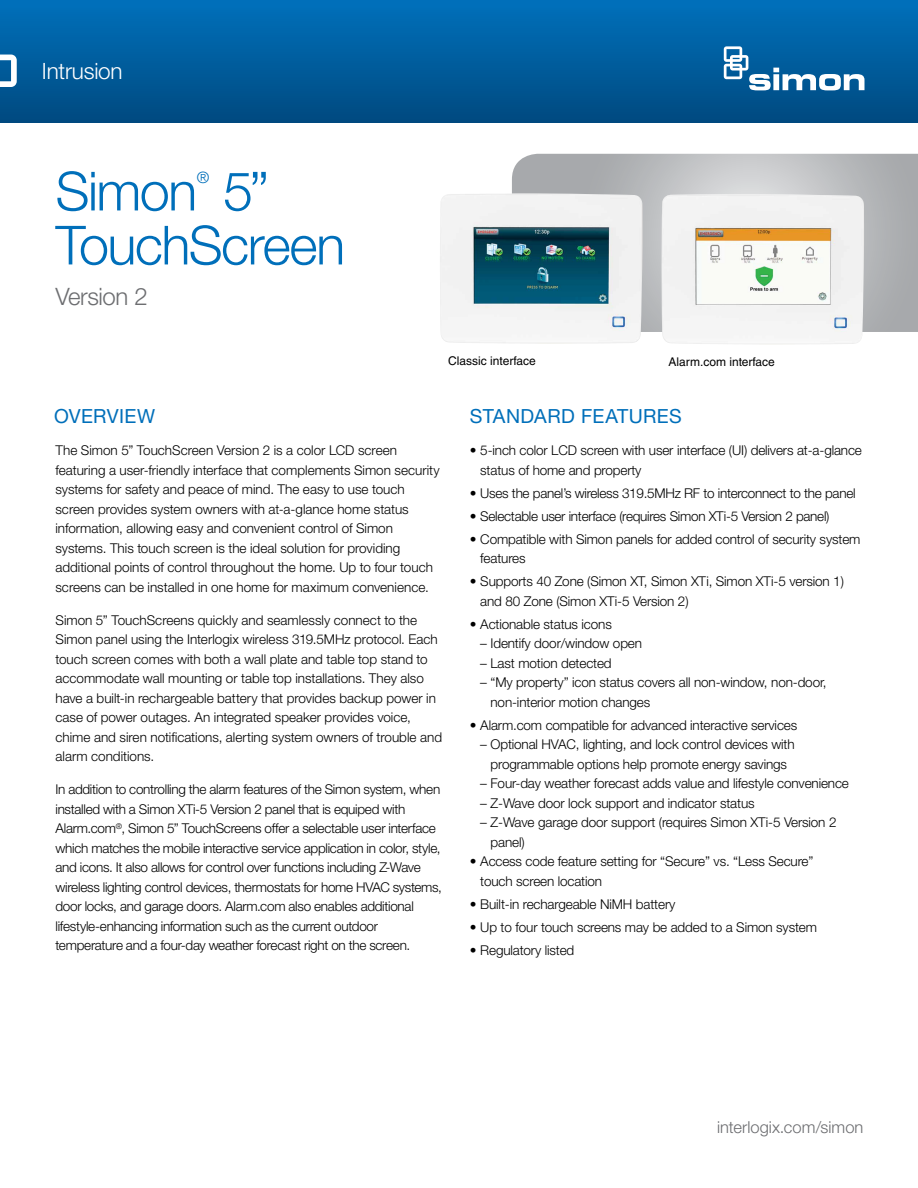
<style>
.page{position:relative;width:918px;height:1188px;background:#fff}
.page>*{position:absolute;margin:0;border:0;box-sizing:border-box;transform-origin:0 0}
.t1{font:300 54px/54px "Helvetica Neue LT Pro";letter-spacing:-.03em;color:#006fba}
.t2{font:300 24px "Helvetica Neue LT Pro";letter-spacing:-.015em;color:#6d6e71}
.t3{font:300 22.5px "Helvetica Neue LT Pro";letter-spacing:-.01em;color:#fff}
.t4{font:19.5px "Helvetica Neue LT Pro";letter-spacing:.02em;color:#006fba}
.t5{font:300 16.5px "Helvetica Neue LT Std";color:#6d6e71}
.t6{font:300 15.75px "Helvetica Neue LT Pro";color:#006fba}
.t7{font:300 13.5px/19.5px "Helvetica Neue LT Pro";letter-spacing:-.01em;color:#000}
.t8{font:12px "Helvetica LT Std";color:#000}
</style>
<div class="page">
<svg style="left:512px;top:154px;width:406px;height:178px;background:#b6b7ba"></svg>
<img style="left:440px;top:193px;width:202px;height:151px">
<div style="left:0;top:0;width:918px;height:122px;background:linear-gradient(to bottom,#0071bb,#004a81)"></div>
<svg style="left:0;top:55px;width:17px;height:32px"></svg>
<svg style="left:724px;top:46px;width:141px;height:44px"></svg>
<img style="left:662px;top:194px;width:202px;height:151px">
<h3 class="t3" style="left:42px;top:57px;width:82px">Intrusion</h3>
<h1 class="t1" style="left:56px;top:163px;width:143px">Simon</h1>
<p class="t6" style="left:197px;top:168px;width:14px">®</p>
<h1 class="t1" style="left:56px;top:163px;width:291px;text-indent:168px">5”<br>TouchScreen</h1>
<h2 class="t2" style="left:56px;top:282px;width:94px">Version 2</h2>
<h3 class="t4" style="left:54px;top:404px;width:103px">OVERVIEW</h3>
<p class="t8" style="left:448px;top:354px;width:89px">Classic interface</p>
<p class="t8" style="left:669px;top:355px;width:108px">Alarm.com interface</p>
<h3 class="t4" style="left:470px;top:404px;width:213px">STANDARD FEATURES</h3>
<p class="t7" style="left:56px;top:441px;width:386px">The Simon 5” TouchScreen Version 2 is a color LCD screen featuring a user-friendly interface that complements Simon security systems for safety and peace of mind. The easy to use touch screen provides system owners with at-a-glance home status information, allowing easy and convenient control of Simon systems. This touch screen is the ideal solution for providing additional points of control throughout the home. Up to four touch screens can be installed in one home for maximum convenience.</p>
<p class="t7" style="left:56px;top:610px;width:388px">Simon 5” TouchScreens quickly and seamlessly connect to the Simon panel using the Interlogix wireless 319.5MHz protocol. Each touch screen comes with both a wall plate and table top stand to accommodate wall mounting or table top installations. They also have a built-in rechargeable battery that provides backup power in case of power outages. An integrated speaker provides voice, chime and siren notifications, alerting system owners of trouble and alarm conditions.</p>
<p class="t7" style="left:56px;top:779px;width:388px">In addition to controlling the alarm features of the Simon system, when installed with a Simon XTi-5 Version 2 panel that is equiped with Alarm.com<sup>®</sup>, Simon 5” TouchScreens offer a selectable user interface which matches the mobile interactive service application in color, style, and icons. It also allows for control over functions including Z-Wave wireless lighting control devices, thermostats for home HVAC systems, door locks, and garage doors. Alarm.com also enables additional lifestyle-enhancing information such as the current outdoor temperature and a four-day weather forecast right on the screen.</p>
<p class="t7" style="left:480px;top:441px;width:383px;text-indent:-11px">• 5-inch color LCD screen with user interface (UI) delivers at-a-glance status of home and property</p>
<p class="t7" style="left:470px;top:483px;width:387px">• Uses the panel’s wireless 319.5MHz RF to interconnect to the panel</p>
<p class="t7" style="left:470px;top:506px;width:361px">• Selectable user interface (requires Simon XTi-5 Version 2 panel)</p>
<p class="t7" style="left:480px;top:529px;width:382px;text-indent:-11px">• Compatible with Simon panels for added control of security system features</p>
<p class="t7" style="left:480px;top:572px;width:365px;text-indent:-11px">• Supports 40 Zone (Simon XT, Simon XTi, Simon XTi-5 version 1) and 80 Zone (Simon XTi-5 Version 2)</p>
<p class="t7" style="left:470px;top:614px;width:144px">• Actionable status icons</p>
<p class="t7" style="left:480px;top:634px;width:163px">– Identify door/window open</p>
<p class="t7" style="left:480px;top:653px;width:133px">– Last motion detected</p>
<p class="t7" style="left:491px;top:673px;width:338px;text-indent:-10px">– “My property” icon status covers all non-window, non-door, non-interior motion changes</p>
<p class="t7" style="left:470px;top:715px;width:329px">• Alarm.com compatible for advanced interactive services</p>
<p class="t7" style="left:480px;top:735px;width:316px;text-align:center">– Optional HVAC, lighting, and lock control devices with programmable options help promote energy savings</p>
<p class="t7" style="left:480px;top:774px;width:370px">– Four-day weather forecast adds value and lifestyle convenience</p>
<p class="t7" style="left:480px;top:793px;width:276px">– Z-Wave door lock support and indicator status</p>
<p class="t7" style="left:491px;top:812px;width:348px;text-indent:-10px">– Z-Wave garage door support (requires Simon XTi-5 Version 2 panel)</p>
<p class="t7" style="left:480px;top:851px;width:335px;text-indent:-11px">• Access code feature setting for “Secure” vs. “Less Secure” touch screen location</p>
<p class="t7" style="left:470px;top:894px;width:207px">• Built-in rechargeable NiMH battery</p>
<p class="t7" style="left:470px;top:917px;width:349px">• Up to four touch screens may be added to a Simon system</p>
<p class="t7" style="left:470px;top:940px;width:106px">• Regulatory listed</p>
<p class="t5" style="left:717px;top:1117px;width:148px">interlogix.com/simon</p>
</div>
